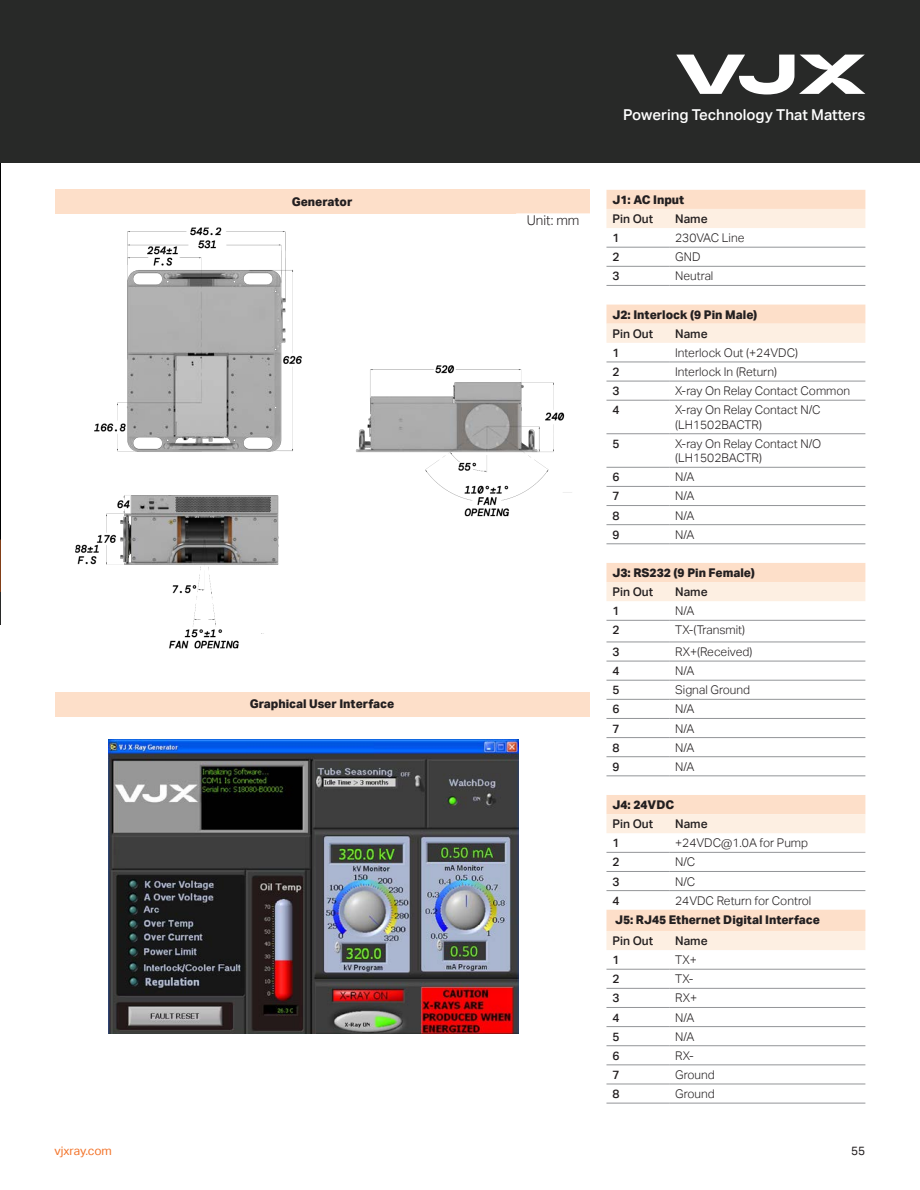
<style>
.page{position:relative;width:920px;height:1190px;background:#fff}
.page>*{position:absolute;margin:0;border:0;box-sizing:border-box;transform-origin:0 0}
.t1{font:500 15px "Aktiv Grotesk";color:#fff}
.t2{font:300 13.5px "Aktiv Grotesk";color:#231f20}
.t3{font:300 12px/14.4px "Aktiv Grotesk";color:#231f20}
.t4{font:800 12px "Aktiv Grotesk";color:#231f20}
.t5{font:500 12px "Aktiv Grotesk";color:#231f20}
.t6{font:12px "Aktiv Grotesk";color:#f3752c}
.t7{font:12px "Aktiv Grotesk";color:#231f20}
</style>
<div class="page">
<img style="left:0;top:0;width:1px;height:539px">
<svg style="left:0;top:539px;width:1px;height:53px"></svg>
<hr style="left:0;top:592px;width:1px;height:32px;background:#282928">
<div style="left:55px;top:190px;width:534px;height:24px;background:#fddfc9"></div>
<div style="left:55px;top:691px;width:534px;height:25px;background:#fddfc9"></div>
<div style="left:606px;top:190px;width:259px;height:19px;background:#fddfc9"></div>
<svg style="left:606px;top:209px;width:259px;height:740px"></svg>
<hr style="left:606px;top:247px;width:63px;height:1px;background:#939598">
<hr style="left:669px;top:247px;width:196px;height:1px;background:#939598">
<hr style="left:606px;top:266px;width:63px;height:1px;background:#939598">
<hr style="left:669px;top:266px;width:196px;height:1px;background:#939598">
<hr style="left:606px;top:361px;width:63px;height:1px;background:#939598">
<hr style="left:669px;top:361px;width:196px;height:1px;background:#939598">
<hr style="left:606px;top:381px;width:63px;height:1px;background:#939598">
<hr style="left:669px;top:381px;width:196px;height:1px;background:#939598">
<hr style="left:606px;top:400px;width:63px;height:1px;background:#939598">
<hr style="left:669px;top:400px;width:196px;height:1px;background:#939598">
<hr style="left:606px;top:433px;width:63px;height:1px;background:#939598">
<hr style="left:669px;top:433px;width:196px;height:1px;background:#939598">
<hr style="left:606px;top:467px;width:63px;height:1px;background:#939598">
<hr style="left:669px;top:467px;width:196px;height:1px;background:#939598">
<hr style="left:606px;top:486px;width:63px;height:1px;background:#939598">
<hr style="left:669px;top:486px;width:196px;height:1px;background:#939598">
<hr style="left:606px;top:505px;width:63px;height:1px;background:#939598">
<hr style="left:669px;top:505px;width:196px;height:1px;background:#939598">
<hr style="left:606px;top:524px;width:63px;height:1px;background:#939598">
<hr style="left:669px;top:524px;width:196px;height:1px;background:#939598">
<hr style="left:606px;top:620px;width:63px;height:1px;background:#939598">
<hr style="left:669px;top:620px;width:196px;height:1px;background:#939598">
<hr style="left:606px;top:641px;width:63px;height:1px;background:#939598">
<hr style="left:669px;top:641px;width:196px;height:1px;background:#939598">
<hr style="left:606px;top:660px;width:63px;height:1px;background:#939598">
<hr style="left:669px;top:660px;width:196px;height:1px;background:#939598">
<hr style="left:606px;top:679px;width:63px;height:1px;background:#939598">
<hr style="left:669px;top:679px;width:196px;height:1px;background:#939598">
<hr style="left:606px;top:699px;width:63px;height:1px;background:#939598">
<hr style="left:669px;top:699px;width:196px;height:1px;background:#939598">
<hr style="left:606px;top:718px;width:63px;height:1px;background:#939598">
<hr style="left:669px;top:718px;width:196px;height:1px;background:#939598">
<hr style="left:606px;top:737px;width:63px;height:1px;background:#939598">
<hr style="left:669px;top:737px;width:196px;height:1px;background:#939598">
<hr style="left:606px;top:756px;width:63px;height:1px;background:#939598">
<hr style="left:669px;top:756px;width:196px;height:1px;background:#939598">
<hr style="left:606px;top:285px;width:63px;height:1px;background:#939598">
<hr style="left:669px;top:285px;width:196px;height:1px;background:#939598">
<hr style="left:606px;top:543px;width:63px;height:1px;background:#939598">
<hr style="left:669px;top:543px;width:196px;height:1px;background:#939598">
<hr style="left:606px;top:775px;width:63px;height:1px;background:#939598">
<hr style="left:669px;top:775px;width:196px;height:1px;background:#939598">
<hr style="left:606px;top:851px;width:63px;height:1px;background:#939598">
<hr style="left:669px;top:851px;width:196px;height:1px;background:#939598">
<hr style="left:606px;top:871px;width:63px;height:1px;background:#939598">
<hr style="left:669px;top:871px;width:196px;height:1px;background:#939598">
<hr style="left:606px;top:890px;width:63px;height:1px;background:#939598">
<hr style="left:669px;top:890px;width:196px;height:1px;background:#939598">
<hr style="left:606px;top:968px;width:63px;height:1px;background:#939598">
<hr style="left:669px;top:968px;width:196px;height:1px;background:#939598">
<hr style="left:606px;top:987px;width:63px;height:1px;background:#939598">
<hr style="left:669px;top:987px;width:196px;height:1px;background:#939598">
<hr style="left:606px;top:1006px;width:63px;height:1px;background:#939598">
<hr style="left:669px;top:1006px;width:196px;height:1px;background:#939598">
<hr style="left:606px;top:1026px;width:63px;height:1px;background:#939598">
<hr style="left:669px;top:1026px;width:196px;height:1px;background:#939598">
<hr style="left:606px;top:1045px;width:63px;height:1px;background:#939598">
<hr style="left:669px;top:1045px;width:196px;height:1px;background:#939598">
<hr style="left:606px;top:1064px;width:63px;height:1px;background:#939598">
<hr style="left:669px;top:1064px;width:196px;height:1px;background:#939598">
<hr style="left:606px;top:1083px;width:63px;height:1px;background:#939598">
<hr style="left:669px;top:1083px;width:196px;height:1px;background:#939598">
<hr style="left:606px;top:1102px;width:63px;height:1px;background:#939598">
<hr style="left:669px;top:1102px;width:196px;height:1px;background:#939598">
<img style="left:75px;top:227px;width:497px;height:422px">
<div style="left:516px;top:213px;width:74px;height:21px;border:2px solid #fff"></div>
<img style="left:109px;top:739px;width:409px;height:294px">
<div style="left:1px;top:0;width:918px;height:163px;background:#282928"></div>
<svg style="left:676px;top:55px;width:189px;height:39px"></svg>
<p class="t4" style="left:291px;top:195px;width:62px">Generator</p>
<p class="t4" style="left:249px;top:697px;width:146px">Graphical User Interface</p>
<p class="t2" style="left:526px;top:212px;width:54px">Unit: mm</p>
<p class="t1" style="left:623px;top:106px;width:243px">Powering Technology That Matters</p>
<p class="t4" style="left:612px;top:193px;width:73px">J1: AC Input</p>
<p class="t5" style="left:612px;top:212px;width:42px">Pin Out</p>
<p class="t5" style="left:675px;top:212px;width:34px">Name</p>
<p class="t5" style="left:612px;top:231px;width:9px">1</p>
<p class="t3" style="left:675px;top:231px;width:71px">230VAC Line</p>
<p class="t5" style="left:612px;top:250px;width:9px">2</p>
<p class="t3" style="left:675px;top:250px;width:27px">GND</p>
<p class="t5" style="left:612px;top:269px;width:9px">3</p>
<p class="t3" style="left:675px;top:269px;width:40px">Neutral</p>
<p class="t4" style="left:612px;top:307px;width:146px">J2: Interlock (9 Pin Male)</p>
<p class="t5" style="left:612px;top:326px;width:42px">Pin Out</p>
<p class="t5" style="left:675px;top:326px;width:34px">Name</p>
<p class="t5" style="left:612px;top:345px;width:9px">1</p>
<p class="t3" style="left:675px;top:345px;width:124px">Interlock Out (+24VDC)</p>
<p class="t5" style="left:612px;top:365px;width:9px">2</p>
<p class="t3" style="left:675px;top:364px;width:103px">Interlock In (Return)</p>
<p class="t5" style="left:612px;top:384px;width:9px">3</p>
<p class="t3" style="left:675px;top:383px;width:176px">X-ray On Relay Contact Common</p>
<p class="t5" style="left:612px;top:403px;width:9px">4</p>
<p class="t3" style="left:675px;top:403px;width:147px">X-ray On Relay Contact N/C (LH1502BACTR)</p>
<p class="t5" style="left:612px;top:436px;width:9px">5</p>
<p class="t3" style="left:675px;top:436px;width:147px">X-ray On Relay Contact N/O (LH1502BACTR)</p>
<p class="t5" style="left:612px;top:470px;width:9px">6</p>
<p class="t3" style="left:675px;top:470px;width:21px">N/A</p>
<p class="t5" style="left:612px;top:489px;width:9px">7</p>
<p class="t3" style="left:675px;top:489px;width:21px">N/A</p>
<p class="t5" style="left:612px;top:508px;width:9px">8</p>
<p class="t3" style="left:675px;top:508px;width:21px">N/A</p>
<p class="t5" style="left:612px;top:527px;width:9px">9</p>
<p class="t3" style="left:675px;top:527px;width:21px">N/A</p>
<p class="t4" style="left:612px;top:565px;width:144px">J3: RS232 (9 Pin Female)</p>
<p class="t5" style="left:612px;top:584px;width:42px">Pin Out</p>
<p class="t5" style="left:675px;top:584px;width:34px">Name</p>
<p class="t5" style="left:612px;top:604px;width:9px">1</p>
<p class="t3" style="left:675px;top:603px;width:21px">N/A</p>
<p class="t5" style="left:612px;top:623px;width:9px">2</p>
<p class="t3" style="left:675px;top:623px;width:71px">TX-(Transmit)</p>
<p class="t5" style="left:612px;top:644px;width:9px">3</p>
<p class="t3" style="left:675px;top:644px;width:79px">RX+(Received)</p>
<p class="t5" style="left:612px;top:663px;width:9px">4</p>
<p class="t3" style="left:675px;top:663px;width:21px">N/A</p>
<p class="t5" style="left:612px;top:683px;width:9px">5</p>
<p class="t3" style="left:675px;top:682px;width:76px">Signal Ground</p>
<p class="t5" style="left:612px;top:702px;width:9px">6</p>
<p class="t3" style="left:675px;top:702px;width:21px">N/A</p>
<p class="t5" style="left:612px;top:721px;width:9px">7</p>
<p class="t3" style="left:675px;top:721px;width:21px">N/A</p>
<p class="t5" style="left:612px;top:740px;width:9px">8</p>
<p class="t3" style="left:675px;top:740px;width:21px">N/A</p>
<p class="t5" style="left:612px;top:759px;width:9px">9</p>
<p class="t3" style="left:675px;top:759px;width:21px">N/A</p>
<p class="t4" style="left:612px;top:797px;width:63px">J4: 24VDC</p>
<p class="t5" style="left:612px;top:816px;width:42px">Pin Out</p>
<p class="t5" style="left:675px;top:816px;width:34px">Name</p>
<p class="t5" style="left:612px;top:835px;width:9px">1</p>
<p class="t3" style="left:675px;top:835px;width:134px">+24VDC@1.0A for Pump</p>
<p class="t5" style="left:612px;top:855px;width:9px">2</p>
<p class="t3" style="left:675px;top:854px;width:22px">N/C</p>
<p class="t5" style="left:612px;top:874px;width:9px">3</p>
<p class="t3" style="left:675px;top:874px;width:22px">N/C</p>
<p class="t5" style="left:612px;top:893px;width:9px">4</p>
<p class="t3" style="left:675px;top:893px;width:138px">24VDC Return for Control</p>
<p class="t4" style="left:614px;top:912px;width:206px">J5: RJ45 Ethernet Digital Interface</p>
<p class="t5" style="left:612px;top:933px;width:42px">Pin Out</p>
<p class="t5" style="left:675px;top:933px;width:34px">Name</p>
<p class="t5" style="left:612px;top:952px;width:9px">1</p>
<p class="t3" style="left:675px;top:952px;width:23px">TX+</p>
<p class="t5" style="left:612px;top:971px;width:9px">2</p>
<p class="t3" style="left:675px;top:971px;width:20px">TX-</p>
<p class="t5" style="left:612px;top:991px;width:9px">3</p>
<p class="t3" style="left:675px;top:990px;width:24px">RX+</p>
<p class="t5" style="left:612px;top:1010px;width:9px">4</p>
<p class="t3" style="left:675px;top:1009px;width:21px">N/A</p>
<p class="t5" style="left:612px;top:1029px;width:9px">5</p>
<p class="t3" style="left:675px;top:1029px;width:21px">N/A</p>
<p class="t5" style="left:612px;top:1048px;width:9px">6</p>
<p class="t3" style="left:675px;top:1048px;width:20px">RX-</p>
<p class="t5" style="left:612px;top:1067px;width:9px">7</p>
<p class="t3" style="left:675px;top:1067px;width:41px">Ground</p>
<p class="t5" style="left:612px;top:1086px;width:9px">8</p>
<p class="t3" style="left:675px;top:1086px;width:41px">Ground</p>
<p class="t6" style="left:55px;top:1143px;width:59px">vjxray.com</p>
<p class="t7" style="left:850px;top:1143px;width:16px">55</p>
</div>
